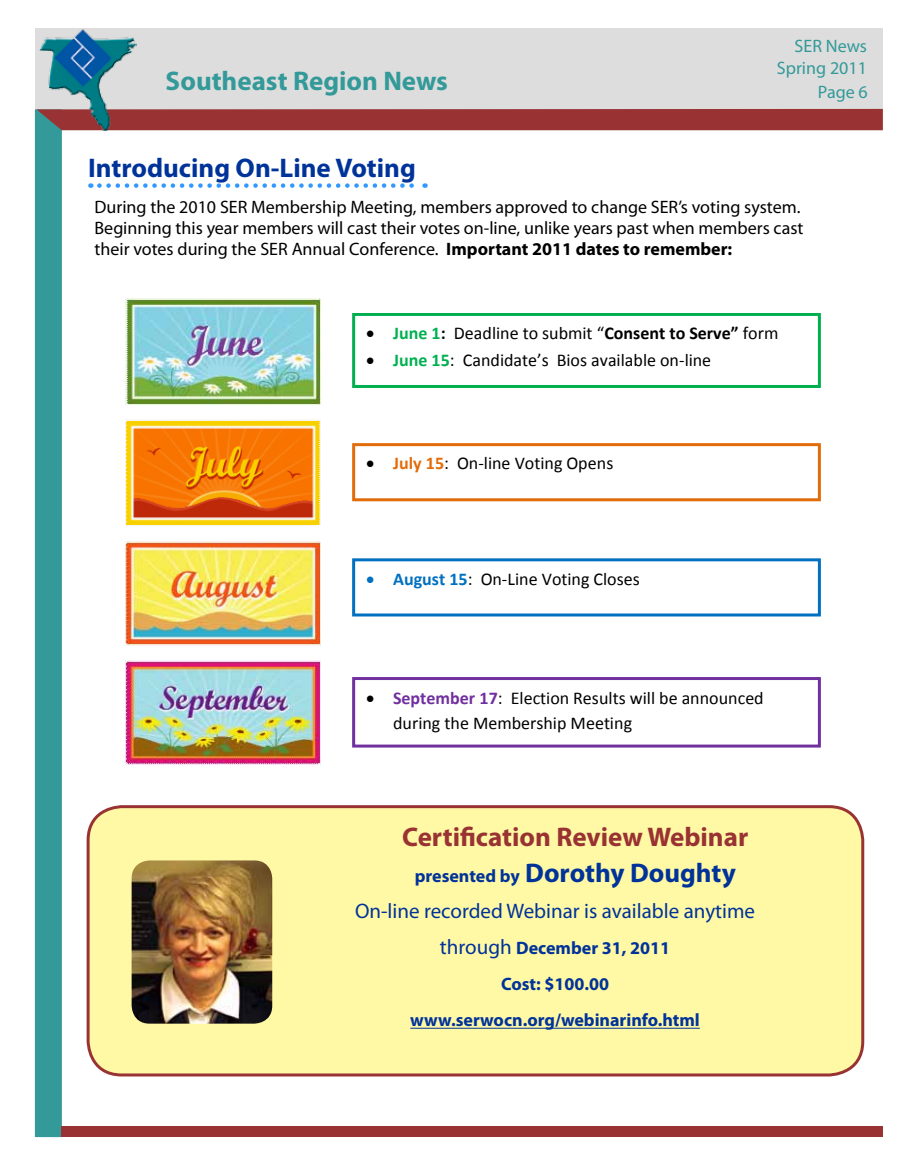
<style>
.page{position:relative;width:918px;height:1175px;background:#fff}
.page>*{position:absolute;margin:0;border:0;box-sizing:border-box;transform-origin:0 0}
.t1{font:700 27px/36px "Myriad Pro";color:#933;text-align:center}
.t2{font:700 27px "Myriad Pro";color:#039}
.t3{font:700 27px "Myriad Pro";color:#399}
.t4{font:21px "Myriad Pro";color:#039}
.t5{font:18px/21px "Myriad Pro";color:#000}
.t6{font:18px/25.3px "Calibri";color:#000}
.t7{font:700 18px/36px "Myriad Pro";color:#039;text-align:center}
.t8{font:18px/21.6px "Myriad Pro";color:#399;text-align:right}
.s1{font-weight:700}
.s2{font-weight:700;color:#00b050}
.s3{font-weight:700;color:#e36c0a}
.s4{color:#0070c0}
.s5{font-weight:700;color:#0070c0}
.s6{font-weight:700;color:#7030a0}
.s7{font-size:18px;color:#039}
.s8{color:#039}
.s9{font-weight:400;font-size:21px}
</style>
<div class="page">
<div style="left:35px;top:28px;width:848px;height:81px;background:#ddd"></div>
<div style="left:35px;top:109px;width:27px;height:1028px;background:#399"></div>
<div style="left:36px;top:109px;width:847px;height:21px;background:#933"></div>
<img style="left:40px;top:30px;width:97px;height:100px">
<div style="left:62px;top:1126px;width:821px;height:11px;background:#933"></div>
<svg style="left:99px;top:183px;width:327px;height:5px"></svg>
<img style="left:126px;top:298px;width:194px;height:106px">
<img style="left:126px;top:420px;width:194px;height:105px">
<img style="left:126px;top:541px;width:194px;height:104px">
<img style="left:126px;top:661px;width:194px;height:104px">
<div style="left:352px;top:313px;width:469px;height:75px;border:3px solid #00b050"></div>
<div style="left:352px;top:443px;width:469px;height:58px;border:3px solid #e36c0a"></div>
<div style="left:352px;top:558px;width:469px;height:58px;border:3px solid #0070c0"></div>
<div style="left:352px;top:677px;width:469px;height:70px;border:3px solid #7030a0"></div>
<div style="left:88px;top:806px;width:775px;height:269px;background:#fff8a5;border-radius:34px"></div>
<div style="left:87px;top:805px;width:777px;height:271px;border:3px solid #933;border-radius:34px"></div>
<img style="left:132px;top:860px;width:140px;height:163px">
<hr style="left:410px;top:1027px;width:290px;height:1px;background:#039">
<h1 class="t3" style="left:166px;top:63px;width:284px">Southeast Region News</h1>
<p class="t8" style="left:777px;top:35px;width:92px">SER News<br>Spring 2011</p>
<p class="t8" style="left:818px;top:81px;width:51px">Page 6</p>
<h1 class="t2" style="left:88px;top:150px;width:329px">Introducing On-Line Voting</h1>
<p class="t5" style="left:94px;top:196px;width:710px">During the 2010 SER Membership Meeting, members approved to change SER’s voting system.<br>Beginning this year members will cast their votes on-line, unlike years past when members cast their votes during the SER Annual Conference. <span class="s1">Important 2011 dates to remember:</span></p>
<p class="t6" style="left:366px;top:321px;width:414px">• <span class="s2">June 1</span><span class="s1">:</span> Deadline to submit “<span class="s1">Consent to Serve”</span> form</p>
<p class="t6" style="left:366px;top:347px;width:347px">• <span class="s2">June 15</span>: Candidate’s Bios available on-line</p>
<p class="t6" style="left:366px;top:451px;width:249px">• <span class="s3">July 15</span>: On-line Voting Opens</p>
<p class="t6" style="left:366px;top:566px;width:275px"><span class="s4">•</span> <span class="s5">August 15</span>: On-Line Voting Closes</p>
<p class="t6" style="left:393px;top:685px;width:372px;text-indent:-27px">• <span class="s6">September 17</span>: Election Results will be announced during the Membership Meeting</p>
<h1 class="t1" style="left:402px;top:818px;width:348px">Certification Review Webinar <span class="s7">presented by</span> <span class="s8">Dorothy Doughty</span></h1>
<p class="t4" style="left:355px;top:898px;width:402px">On-line recorded Webinar is available anytime</p>
<p class="t7" style="left:410px;top:929px;width:291px"><span class="s9">through</span> December 31, 2011<br>Cost: $100.00 www.serwocn.org/webinarinfo.html</p>
</div>
